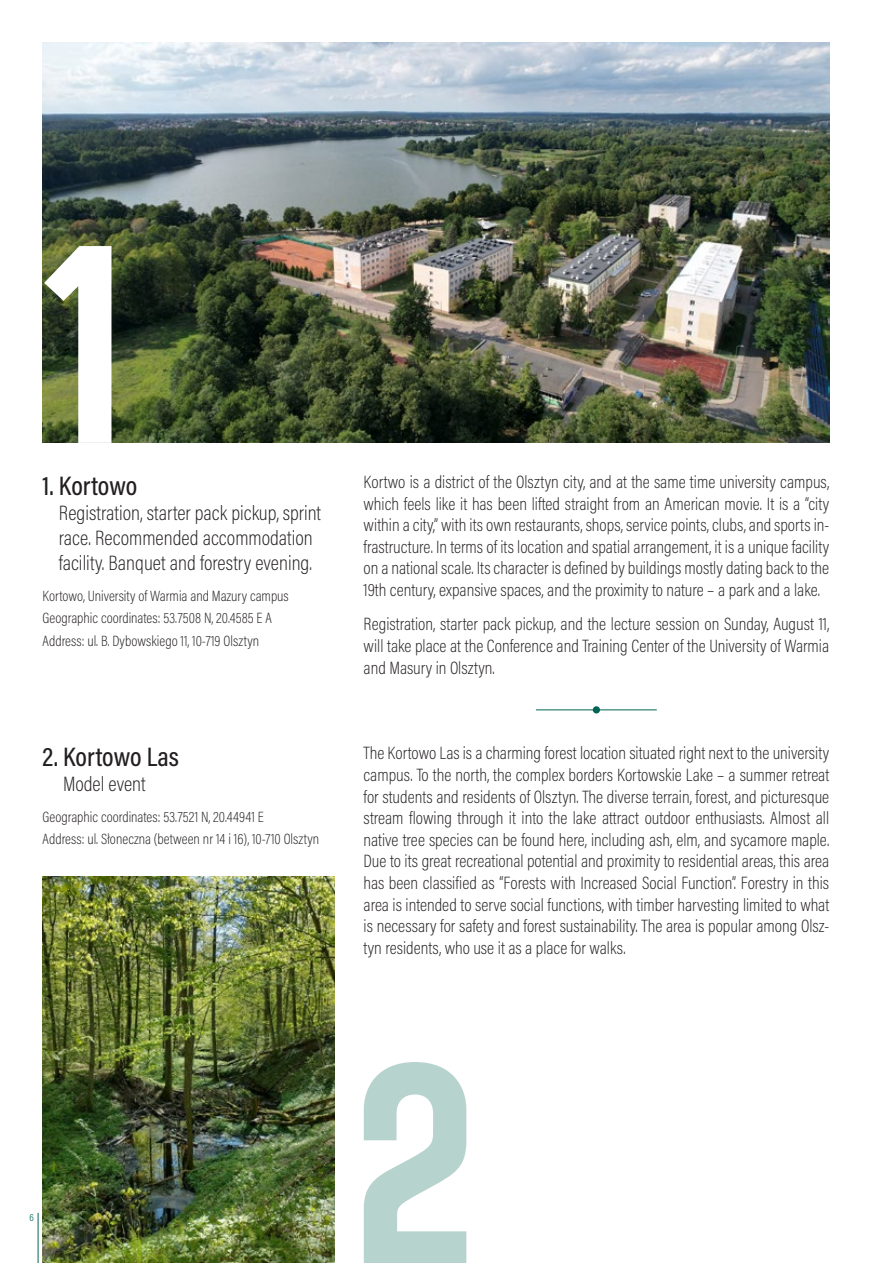
<style>
.page{position:relative;width:893px;height:1263px;background:#fff}
.page>*{position:absolute;margin:0;border:0;box-sizing:border-box;transform-origin:0 0}
.t1{font:700 272.7px "Gala";color:#fff}
.t2{font:700 272.7px "Gala";color:#b7d3ce}
.t3{font:500 27px "Acumin Pro Cond";color:#231f20}
.t4{font:200 21px/25.2px "Acumin Pro Cond";color:#231f20}
.t5{font:200 18px/21.6px "Acumin Pro Cond";color:#231f20;text-align:justify}
.t6{font:200 15px/22.2px "Acumin Pro Cond";color:#231f20}
.t7{font:300 10.5px "Acumin Pro Cond";color:#006553}
</style>
<div class="page">
<hr style="left:38px;top:1213px;width:1px;height:50px;background:#006553">
<img style="left:43px;top:43px;width:786px;height:400px">
<img style="left:43px;top:876px;width:292px;height:387px">
<hr style="left:536px;top:709px;width:121px;height:1px;background:#006553">
<div style="left:593px;top:706px;width:7px;height:7px;background:#006553;border-radius:50%"></div>
<h1 class="t1" style="left:43px;top:164px;width:84px">1</h1>
<h2 class="t3" style="left:43px;top:468px;width:96px">1. Kortowo</h2>
<p class="t4" style="left:59px;top:500px;width:264px">Registration, starter pack pickup, sprint race. Recommended accommodation facility. Banquet and forestry evening.</p>
<p class="t6" style="left:43px;top:584px;width:248px">Kortowo, University of Warmia and Mazury campus<br>Geographic coordinates: 53.7508 N, 20.4585 E A<br>Address: ul. B. Dybowskiego 11, 10-719 Olsztyn</p>
<h2 class="t3" style="left:43px;top:739px;width:138px">2. Kortowo Las</h2>
<p class="t4" style="left:63px;top:771px;width:84px">Model event</p>
<p class="t6" style="left:43px;top:805px;width:278px">Geographic coordinates: 53.7521 N, 20.44941 E<br>Address: ul. Słoneczna (between nr 14 i 16), 10-710 Olsztyn</p>
<p class="t7" style="left:30px;top:1210px;width:6px">6</p>
<p class="t5" style="left:364px;top:471px;width:467px">Kortwo is a district of the Olsztyn city, and at the same time university campus, which feels like it has been lifted straight from an American movie. It is a “city within a city,” with its own restaurants, shops, service points, clubs, and sports in&shy;frastructure. In terms of its location and spatial arrangement, it is a unique facility on a national scale. Its character is defined by buildings mostly dating back to the 19th century, expansive spaces, and the proximity to nature – a park and a lake.</p>
<p class="t5" style="left:364px;top:613px;width:467px">Registration, starter pack pickup, and the lecture session on Sunday, August 11, will take place at the Conference and Training Center of the University of Warmia and Masury in Olsztyn.</p>
<p class="t5" style="left:364px;top:742px;width:467px">The Kortowo Las is a charming forest location situated right next to the university campus. To the north, the complex borders Kortowskie Lake – a summer retreat for students and residents of Olsztyn. The diverse terrain, forest, and picturesque stream flowing through it into the lake attract outdoor enthusiasts. Almost all native tree species can be found here, including ash, elm, and sycamore maple.<br>Due to its great recreational potential and proximity to residential areas, this area has been classified as “Forests with Increased Social Function”. Forestry in this area is intended to serve social functions, with timber harvesting limited to what is necessary for safety and forest sustainability. The area is popular among Olsz&shy;tyn residents, who use it as a place for walks.</p>
<h1 class="t2" style="left:354px;top:984px;width:123px">2</h1>
</div>
